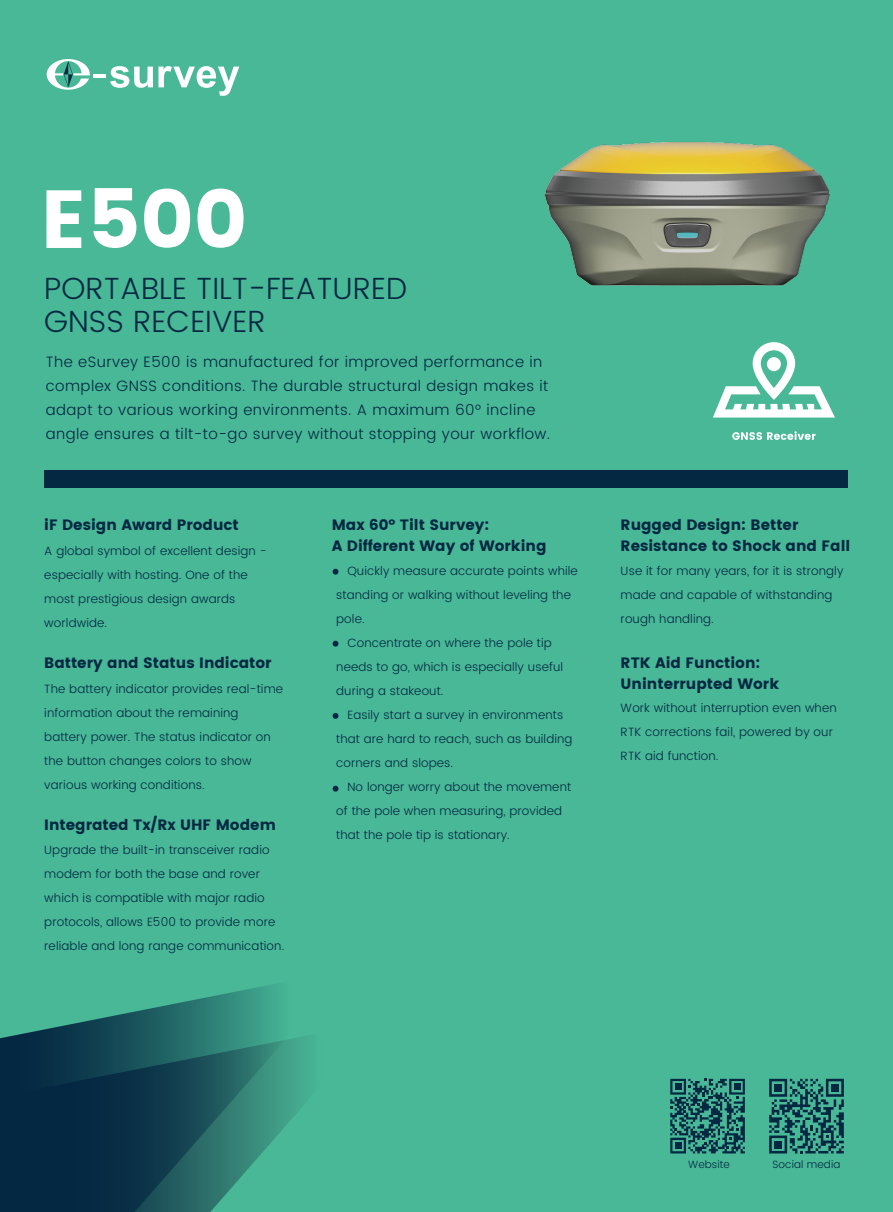
<style>
.page{position:relative;width:893px;height:1212px;background:#48b897}
.page>*{position:absolute;margin:0;border:0;box-sizing:border-box;transform-origin:0 0}
.t1{font:81.9px "Poppins";color:#fff}
.t2{font:300 30.6px/33px "Poppins";color:#052842}
.t3{font:300 15px/24px "Poppins";letter-spacing:.03em;color:#052842}
.t4{font:15px/21px "Poppins";color:#052842}
.t5{font:300 12px/24px "Poppins";letter-spacing:.01em;color:#052842}
.t6{font:300 10.5px "Poppins";letter-spacing:.01em;color:#052842}
</style>
<div class="page">
<div style="left:44px;top:470px;width:804px;height:18px;background:#052842"></div>
<svg style="left:0;top:984px;width:304px;height:228px"></svg>
<hr style="left:94px;top:74px;width:12px;height:4px;background:#fff">
<svg style="left:47px;top:59px;width:43px;height:31px"></svg>
<svg style="left:110px;top:66px;width:129px;height:30px"></svg>
<svg style="left:670px;top:1079px;width:75px;height:74px"></svg>
<svg style="left:769px;top:1079px;width:75px;height:74px"></svg>
<div style="left:774px;top:1084px;width:8px;height:7px;background:#052842"></div>
<div style="left:831px;top:1084px;width:8px;height:7px;background:#052842"></div>
<div style="left:774px;top:1140px;width:8px;height:8px;background:#052842"></div>
<svg style="left:333px;top:569px;width:5px;height:6px"></svg>
<svg style="left:333px;top:641px;width:5px;height:6px"></svg>
<svg style="left:333px;top:713px;width:5px;height:6px"></svg>
<svg style="left:333px;top:786px;width:5px;height:6px"></svg>
<img style="left:544px;top:142px;width:286px;height:144px">
<svg style="left:713px;top:342px;width:122px;height:75px"></svg>
<svg style="left:732px;top:431px;width:84px;height:9px"></svg>
<h1 class="t1" style="left:40px;top:172px;width:208px">E500</h1>
<h2 class="t2" style="left:44px;top:273px;width:364px">PORTABLE TILT-FEATURED<br>GNSS RECEIVER</h2>
<p class="t3" style="left:46px;top:350px;width:506px">The eSurvey E500 is manufactured for improved performance in complex GNSS conditions. The durable structural design makes it adapt to various working environments. A maximum 60° incline angle ensures a tilt-to-go survey without stopping your workflow.</p>
<p class="t4" style="left:44px;top:514px;width:196px">iF Design Award Product</p>
<p class="t5" style="left:44px;top:539px;width:224px">A global symbol of excellent design - especially with hosting. One of the most prestigious design awards worldwide.</p>
<p class="t4" style="left:44px;top:652px;width:229px">Battery and Status Indicator</p>
<p class="t5" style="left:44px;top:677px;width:240px">The battery indicator provides real-time information about the remaining battery power. The status indicator on the button changes colors to show various working conditions.</p>
<p class="t4" style="left:44px;top:814px;width:233px">Integrated Tx/Rx UHF Modem</p>
<p class="t5" style="left:44px;top:838px;width:242px">Upgrade the built-in transceiver radio modem for both the base and rover which is compatible with major radio protocols, allows E500 to provide more reliable and long range communication.</p>
<p class="t4" style="left:332px;top:514px;width:216px">Max 60° Tilt Survey:<br>A Different Way of Working</p>
<p class="t5" style="left:347px;top:559px;width:232px">Quickly measure accurate points while</p>
<p class="t5" style="left:336px;top:583px;width:236px">standing or walking without leveling the</p>
<p class="t5" style="left:336px;top:607px;width:30px">pole.</p>
<p class="t5" style="left:347px;top:631px;width:206px">Concentrate on where the pole tip</p>
<p class="t5" style="left:336px;top:655px;width:228px">needs to go, which is especially useful</p>
<p class="t5" style="left:336px;top:679px;width:109px">during a stakeout.</p>
<p class="t5" style="left:347px;top:703px;width:217px">Easily start a survey in environments</p>
<p class="t5" style="left:336px;top:727px;width:238px">that are hard to reach, such as building</p>
<p class="t5" style="left:336px;top:751px;width:118px">corners and slopes.</p>
<p class="t5" style="left:347px;top:775px;width:225px">No longer worry about the movement</p>
<p class="t5" style="left:336px;top:799px;width:227px">of the pole when measuring, provided</p>
<p class="t5" style="left:336px;top:823px;width:175px">that the pole tip is stationary.</p>
<p class="t4" style="left:621px;top:514px;width:231px">Rugged Design: Better<br>Resistance to Shock and Fall</p>
<p class="t5" style="left:621px;top:559px;width:224px">Use it for many years, for it is strongly made and capable of withstanding rough handling.</p>
<p class="t4" style="left:621px;top:652px;width:160px">RTK Aid Function:<br>Uninterrupted Work</p>
<p class="t5" style="left:621px;top:697px;width:218px">Work without interruption even when<br>RTK corrections fail, powered by our<br>RTK aid function.</p>
<p class="t6" style="left:688px;top:1157px;width:43px">Website</p>
<p class="t6" style="left:772px;top:1157px;width:69px">Social media</p>
</div>
